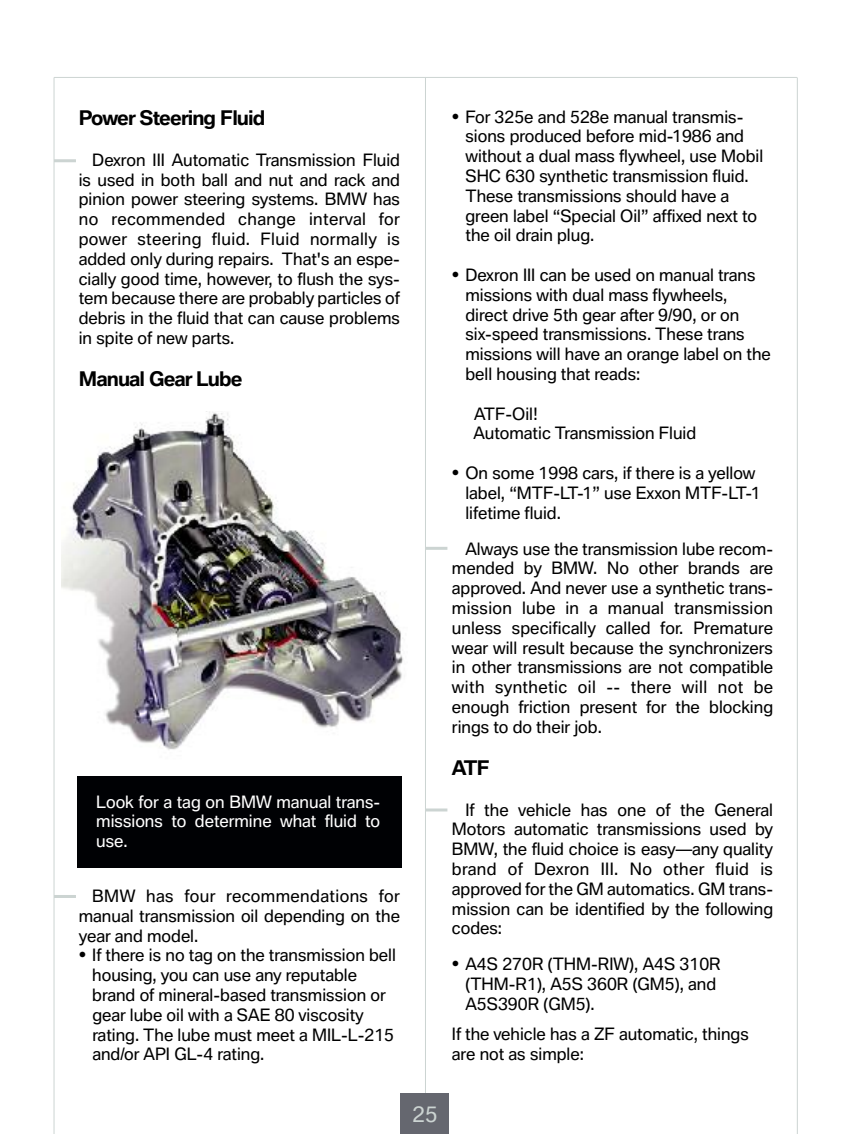
<style>
.page{position:relative;width:851px;height:1134px;background:#fff}
.page>*{position:absolute;margin:0;border:0;box-sizing:border-box;transform-origin:0 0}
.t1{font:21px "BMW Type";color:#ccd4d2}
.t2{font:700 19.5px "BMW Type";letter-spacing:-.045em;color:#000}
.t3{font:16.5px/19.8px "BMW Type";color:#000}
.t4{font:16.5px/19.8px "BMW Type";color:#fff;text-align:justify}
</style>
<div class="page">
<hr style="left:425px;top:77px;width:1px;height:1017px;background:#ccd4d2">
<hr style="left:796px;top:77px;width:1px;height:1057px;background:#ccd4d2">
<hr style="left:54px;top:77px;width:1px;height:1057px;background:#ccd4d2">
<hr style="left:54px;top:77px;width:742px;height:1px;background:#ccd4d2">
<div style="left:400px;top:1094px;width:49px;height:40px;background:#65676f"></div>
<hr style="left:54px;top:159px;width:22px;height:3px;background:#ccd4d2">
<hr style="left:54px;top:895px;width:22px;height:3px;background:#ccd4d2">
<hr style="left:425px;top:547px;width:22px;height:3px;background:#ccd4d2">
<svg style="left:426px;top:808px;width:21px;height:4px"></svg>
<img style="left:61px;top:411px;width:342px;height:339px">
<div style="left:77px;top:776px;width:324px;height:91px;background:#000104"></div>
<p class="t2" style="left:79px;top:110px;width:188px">Power Steering Fluid</p>
<p class="t3" style="left:79px;top:151px;width:323px;text-align:justify;text-indent:14px">Dexron III Automatic Transmission Fluid is used in both ball and nut and rack and pinion power steering systems. BMW has no recommended change interval for power steering fluid. Fluid normally is added only during repairs. That's an espe&shy;cially good time, however, to flush the sys&shy;tem because there are probably particles of debris in the fluid that can cause problems in spite of new parts.</p>
<p class="t2" style="left:79px;top:371px;width:165px">Manual Gear Lube</p>
<p class="t4" style="left:96px;top:793px;width:285px">Look for a tag on BMW manual trans&shy;missions to determine what fluid to use.</p>
<p class="t3" style="left:79px;top:888px;width:323px;text-align:justify;text-indent:14px">BMW has four recommendations for manual transmission oil depending on the year and model.</p>
<p class="t3" style="left:92px;top:947px;width:305px;text-indent:-14px">• If there is no tag on the transmission bell housing, you can use any reputable brand of mineral-based transmission or gear lube oil with a SAE 80 viscosity rating. The lube must meet a MIL-L-215 and/or API GL-4 rating.</p>
<p class="t3" style="left:465px;top:108px;width:299px;text-indent:-13px">• For 325e and 528e manual transmis&shy;sions produced before mid-1986 and without a dual mass flywheel, use Mobil SHC 630 synthetic transmission fluid.<br>These transmissions should have a green label “Special Oil” affixed next to the oil drain plug.</p>
<p class="t3" style="left:465px;top:267px;width:307px;text-indent:-13px">• Dexron III can be used on manual trans missions with dual mass flywheels, direct drive 5th gear after 9/90, or on six-speed transmissions. These trans missions will have an orange label on the bell housing that reads:</p>
<p class="t3" style="left:473px;top:405px;width:224px">ATF-Oil!<br>Automatic Transmission Fluid</p>
<p class="t3" style="left:465px;top:465px;width:297px;text-indent:-13px">• On some 1998 cars, if there is a yellow label, “MTF-LT-1” use Exxon MTF-LT-1 lifetime fluid.</p>
<p class="t3" style="left:452px;top:540px;width:323px;text-align:justify;text-indent:14px">Always use the transmission lube recom&shy;mended by BMW. No other brands are approved. And never use a synthetic trans&shy;mission lube in a manual transmission unless specifically called for. Premature wear will result because the synchronizers in other transmissions are not compatible with synthetic oil -- there will not be enough friction present for the blocking rings to do their job.</p>
<p class="t2" style="left:452px;top:760px;width:39px">ATF</p>
<p class="t3" style="left:452px;top:801px;width:323px;text-align:justify;text-indent:14px">If the vehicle has one of the General Motors automatic transmissions used by BMW, the fluid choice is easy—any quality brand of Dexron III. No other fluid is approved for the GM automatics. GM trans&shy;mission can be identified by the following codes:</p>
<p class="t3" style="left:465px;top:956px;width:257px;text-indent:-14px">• A4S 270R (THM-RIW), A4S 310R (THM-R1), A5S 360R (GM5), and<br>A5S390R (GM5).</p>
<p class="t3" style="left:452px;top:1026px;width:298px">If the vehicle has a ZF automatic, things are not as simple:</p>
<p class="t1" style="left:412px;top:1106px;width:27px">25</p>
</div>
